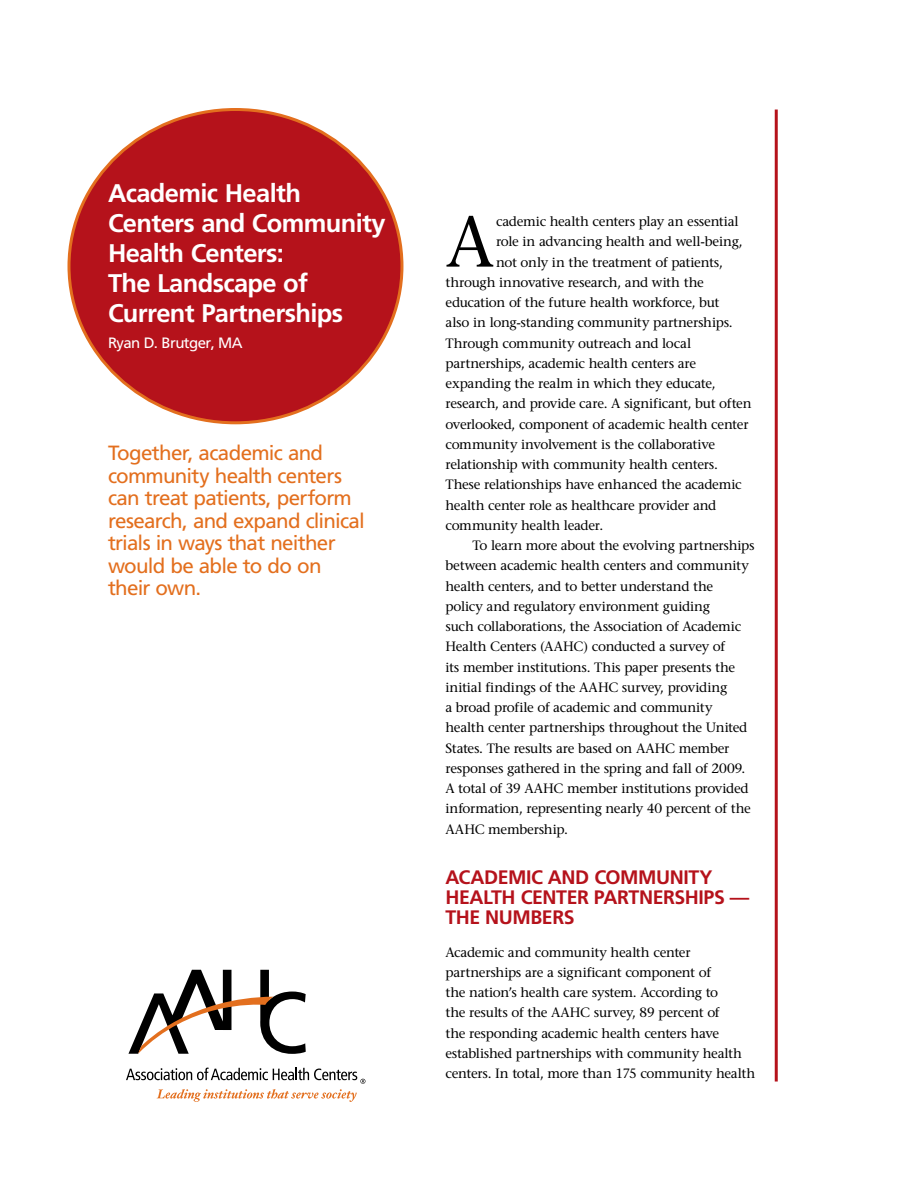
<style>
.page{position:relative;width:918px;height:1188px;background:#fff}
.page>*{position:absolute;margin:0;border:0;box-sizing:border-box;transform-origin:0 0}
.t1{font:71.4px "Stone Serif";color:#000}
.t2{font:700 25.5px/30px "Frutiger";letter-spacing:-.025em;color:#fff}
.t3{font:20.55px/22.5px "Frutiger";letter-spacing:-.04em;color:#e36f1e}
.t4{font:700 19.5px/20.2px "Frutiger";letter-spacing:-.025em;color:#b5121b}
.t5{font:15px "Frutiger";letter-spacing:-.04em;color:#fff}
.t6{font:13.5px/20.2px "Stone Serif";letter-spacing:-.02em;color:#000}
</style>
<div class="page">
<hr style="left:775px;top:110px;width:3px;height:972px;background:#b5121b">
<div style="left:69px;top:110px;width:333px;height:313px;background:#b5121b;border-radius:50%"></div>
<svg style="left:128px;top:970px;width:178px;height:84px"></svg>
<svg style="left:126px;top:1068px;width:239px;height:34px"></svg>
<h2 class="t2" style="left:108px;top:178px;width:279px">Academic Health<br>Centers and Community<br>Health Centers:<br>The Landscape of<br>Current Partnerships</h2>
<p class="t5" style="left:108px;top:334px;width:136px">Ryan D. Brutger, MA</p>
<h3 class="t3" style="left:108px;top:442px;width:258px">Together, academic and community health centers can treat patients, perform research, and expand clinical trials in ways that neither would be able to do on their own.</h3>
<h1 class="t1" style="left:446px;top:199px;width:50px">A</h1>
<p class="t6" style="left:496px;top:211px;width:244px">cademic health centers play an essential</p>
<p class="t6" style="left:496px;top:232px;width:248px">role in advancing health and well-being,</p>
<p class="t6" style="left:496px;top:252px;width:228px">not only in the treatment of patients,</p>
<p class="t6" style="left:445px;top:272px;width:260px">through innovative research, and with the</p>
<p class="t6" style="left:445px;top:292px;width:276px">education of the future health workforce, but</p>
<p class="t6" style="left:445px;top:313px;width:289px">also in long-standing community partnerships.</p>
<p class="t6" style="left:445px;top:333px;width:247px">Through community outreach and local</p>
<p class="t6" style="left:445px;top:353px;width:252px">partnerships, academic health centers are</p>
<p class="t6" style="left:445px;top:373px;width:272px">expanding the realm in which they educate,</p>
<p class="t6" style="left:445px;top:394px;width:308px">research, and provide care. A significant, but often</p>
<p class="t6" style="left:445px;top:414px;width:305px">overlooked, component of academic health center</p>
<p class="t6" style="left:445px;top:434px;width:271px">community involvement is the collaborative</p>
<p class="t6" style="left:445px;top:454px;width:274px">relationship with community health centers.</p>
<p class="t6" style="left:445px;top:475px;width:298px">These relationships have enhanced the academic</p>
<p class="t6" style="left:445px;top:495px;width:272px">health center role as healthcare provider and</p>
<p class="t6" style="left:445px;top:515px;width:159px">community health leader.</p>
<p class="t6" style="left:472px;top:535px;width:284px">To learn more about the evolving partnerships</p>
<p class="t6" style="left:445px;top:556px;width:305px">between academic health centers and community</p>
<p class="t6" style="left:445px;top:576px;width:269px">health centers, and to better understand the</p>
<p class="t6" style="left:445px;top:596px;width:266px">policy and regulatory environment guiding</p>
<p class="t6" style="left:445px;top:616px;width:297px">such collaborations, the Association of Academic</p>
<p class="t6" style="left:445px;top:637px;width:281px">Health Centers (AAHC) conducted a survey of</p>
<p class="t6" style="left:445px;top:657px;width:291px">its member institutions. This paper presents the</p>
<p class="t6" style="left:445px;top:677px;width:283px">initial findings of the AAHC survey, providing</p>
<p class="t6" style="left:445px;top:697px;width:269px">a broad profile of academic and community</p>
<p class="t6" style="left:445px;top:718px;width:303px">health center partnerships throughout the United</p>
<p class="t6" style="left:445px;top:738px;width:285px">States. The results are based on AAHC member</p>
<p class="t6" style="left:445px;top:758px;width:301px">responses gathered in the spring and fall of 2009.</p>
<p class="t6" style="left:445px;top:778px;width:305px">A total of 39 AAHC member institutions provided</p>
<p class="t6" style="left:445px;top:799px;width:307px">information, representing nearly 40 percent of the</p>
<p class="t6" style="left:445px;top:819px;width:124px">AAHC membership.</p>
<h3 class="t4" style="left:445px;top:866px;width:269px">Academic and Community<br>Health</h3>
<h3 class="t4" style="left:446px;top:887px;width:305px;text-indent:75px">Center Partnersh ips —<br>The Numbers</h3>
<p class="t6" style="left:446px;top:942px;width:311px">Academic and community health center partnerships are a significant component of<br>the nation’s health care system. According to<br>the results of the AAHC survey, 89 percent of<br>the responding academic health centers have established partnerships with community health centers. In total, more than 175 community health</p>
</div>
